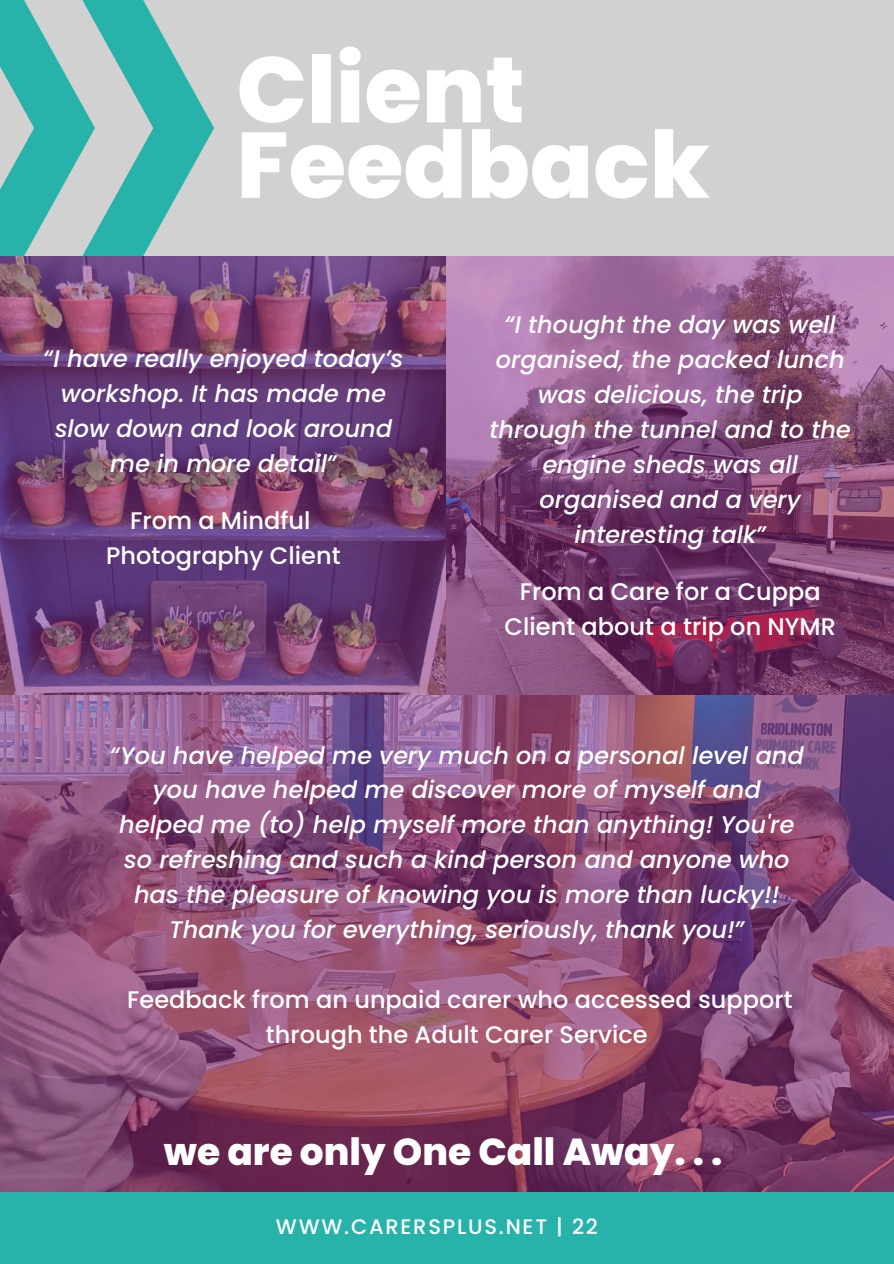
<style>
.page{position:relative;width:894px;height:1264px;background:#fff}
.page>*{position:absolute;margin:0;border:0;box-sizing:border-box;transform-origin:0 0}
.t1{font:800 93px/75.3px "Poppins";color:#fff}
.t2{font:800 37.5px "Poppins";color:#fff}
.t3{font:italic 500 24px/34.8px "Poppins";color:#fff;text-align:center}
.t4{font:500 24px/34.8px "Poppins";color:#fff;text-align:center}
.t5{font:500 21px "Poppins";letter-spacing:.085em;color:#fff}
</style>
<div class="page">
<div style="left:0;top:0;width:893px;height:1263px;background:#d1d1d1"></div>
<svg style="left:0;top:0;width:214px;height:256px"></svg>
<img style="left:0;top:256px;width:893px;height:936px">
<div style="left:0;top:1192px;width:893px;height:71px;background:#28b3aa"></div>
<h1 class="t1" style="left:236px;top:52px;width:475px">Client<br>Feedback</h1>
<h3 class="t3" style="left:43px;top:341px;width:361px">“I have really enjoyed today’s workshop. It has made me slow down and look around me in more detail”</h3>
<h3 class="t4" style="left:106px;top:503px;width:236px">From a Mindful<br>Photography Client</h3>
<p class="t3" style="left:489px;top:307px;width:362px">“I thought the day was well organised, the packed lunch was delicious, the trip through the tunnel and to the engine sheds was all organised and a very interesting talk”</p>
<h3 class="t4" style="left:504px;top:574px;width:333px">From a Care for a Cuppa<br>Client about a trip on NYMR</h3>
<h3 class="t3" style="left:110px;top:737px;width:695px">“You have helped me very much on a personal level and you have helped me discover more of myself and helped me (to) help myself more than anything! You're so refreshing and such a kind person and anyone who has the pleasure of knowing you is more than lucky!!<br>Thank you for everything, seriously, thank you!”</h3>
<h3 class="t4" style="left:127px;top:982px;width:667px">Feedback from an unpaid carer who accessed support through the Adult Carer Service</h3>
<p class="t2" style="left:164px;top:1125px;width:560px">we are only One Call Away. . .</p>
<p class="t5" style="left:276px;top:1212px;width:323px">WWW.CARERSPLUS.NET | 22</p>
</div>
